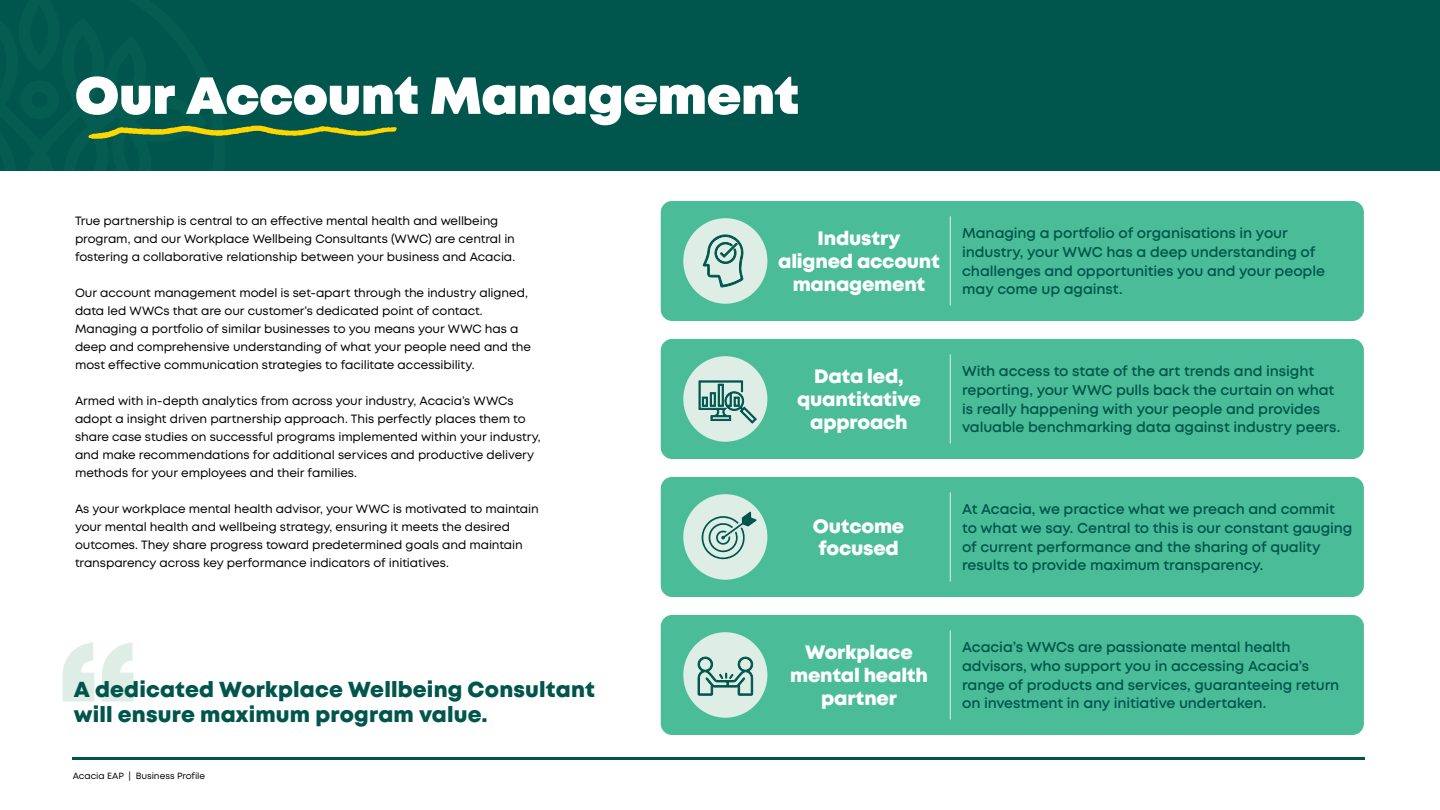
<style>
.page{position:relative;width:1440px;height:810px;background:#fff}
.page>*{position:absolute;margin:0;border:0;box-sizing:border-box;transform-origin:0 0}
.t1{font:900 52.05px "Mont";color:#fff}
.t2{font:800 21.67px/25px "Mont";letter-spacing:.01em;color:#00554c}
.t3{font:800 19.35px/23px "Mont";letter-spacing:-.01em;color:#fff;text-align:center}
.t4{font:600 14.25px/18.8px "Mont";letter-spacing:-.005em;color:#00554c}
.t5{font:12px/18px "Mont";letter-spacing:-.005em;color:#000}
.t6{font:9px "Mont";letter-spacing:-.005em;color:#000}
</style>
<div class="page">
<div style="left:0;top:0;width:1440px;height:171px;background:#00554c"></div>
<svg style="left:88px;top:125px;width:309px;height:14px"></svg>
<svg style="left:63px;top:642px;width:71px;height:59px"></svg>
<div style="left:661px;top:201px;width:703px;height:120px;background:#4abd98;border-radius:11px"></div>
<div style="left:661px;top:339px;width:703px;height:120px;background:#4abd98;border-radius:11px"></div>
<div style="left:661px;top:477px;width:703px;height:120px;background:#4abd98;border-radius:11px"></div>
<div style="left:661px;top:615px;width:703px;height:120px;background:#4abd98;border-radius:11px"></div>
<hr style="left:950px;top:492px;width:1px;height:90px;background:#deeee6">
<hr style="left:950px;top:216px;width:1px;height:90px;background:#deeee6">
<hr style="left:950px;top:630px;width:1px;height:90px;background:#deeee6">
<hr style="left:950px;top:354px;width:1px;height:90px;background:#deeee6">
<div style="left:683px;top:218px;width:84px;height:86px;background:#deeee6;border-radius:50%"></div>
<div style="left:683px;top:356px;width:84px;height:86px;background:#deeee6;border-radius:50%"></div>
<svg style="left:699px;top:380px;width:58px;height:44px"></svg>
<div style="left:683px;top:632px;width:84px;height:86px;background:#deeee6;border-radius:50%"></div>
<svg style="left:698px;top:656px;width:55px;height:40px"></svg>
<div style="left:683px;top:494px;width:84px;height:86px;background:#deeee6;border-radius:50%"></div>
<svg style="left:703px;top:234px;width:40px;height:53px"></svg>
<svg style="left:701px;top:512px;width:56px;height:48px"></svg>
<hr style="left:73px;top:758px;width:1292px;height:2px;background:#00554c">
<h1 class="t1" style="left:75px;top:62px;width:726px">Our Account Management</h1>
<p class="t5" style="left:75px;top:212px;width:442px">True partnership is central to an effective mental health and wellbeing program, and our Workplace Wellbeing Consultants (WWC) are central in fostering a collaborative relationship between your business and Acacia.</p>
<p class="t5" style="left:75px;top:284px;width:458px">Our account management model is set-apart through the industry aligned, data led WWCs that are our customer’s dedicated point of contact.<br>Managing a portfolio of similar businesses to you means your WWC has a deep and comprehensive understanding of what your people need and the most effective communication strategies to facilitate accessibility.</p>
<p class="t5" style="left:75px;top:392px;width:467px">Armed with in-depth analytics from across your industry, Acacia’s WWCs adopt a insight driven partnership approach. This perfectly places them to share case studies on successful programs implemented within your industry, and make recommendations for additional services and productive delivery methods for your employees and their families.</p>
<p class="t5" style="left:75px;top:500px;width:465px">As your workplace mental health advisor, your WWC is motivated to maintain your mental health and wellbeing strategy, ensuring it meets the desired outcomes. They share progress toward predetermined goals and maintain transparency across key performance indicators of initiatives.</p>
<h2 class="t2" style="left:74px;top:677px;width:522px">A dedicated Workplace Wellbeing Consultant will ensure maximum program value.</h2>
<p class="t6" style="left:73px;top:770px;width:134px">Acacia EAP | Business Profile</p>
<h3 class="t3" style="left:778px;top:227px;width:163px">Industry aligned account management</h3>
<p class="t4" style="left:962px;top:224px;width:364px">Managing a portfolio of organisations in your industry, your WWC has a deep understanding of challenges and opportunities you and your people may come up against.</p>
<h3 class="t3" style="left:797px;top:365px;width:125px">Data led, quantitative approach</h3>
<p class="t4" style="left:962px;top:362px;width:380px">With access to state of the art trends and insight reporting, your WWC pulls back the curtain on what is really happening with your people and provides valuable benchmarking data against industry peers.</p>
<h3 class="t3" style="left:813px;top:515px;width:93px;text-align:left">Outcome focused</h3>
<p class="t4" style="left:962px;top:500px;width:392px">At Acacia, we practice what we preach and commit to what we say. Central to this is our constant gauging of current performance and the sharing of quality results to provide maximum transparency.</p>
<h3 class="t3" style="left:790px;top:641px;width:140px">Workplace mental health partner</h3>
<p class="t4" style="left:962px;top:638px;width:379px">Acacia’s WWCs are passionate mental health advisors, who support you in accessing Acacia’s range of products and services, guaranteeing return on investment in any initiative undertaken.</p>
</div>
